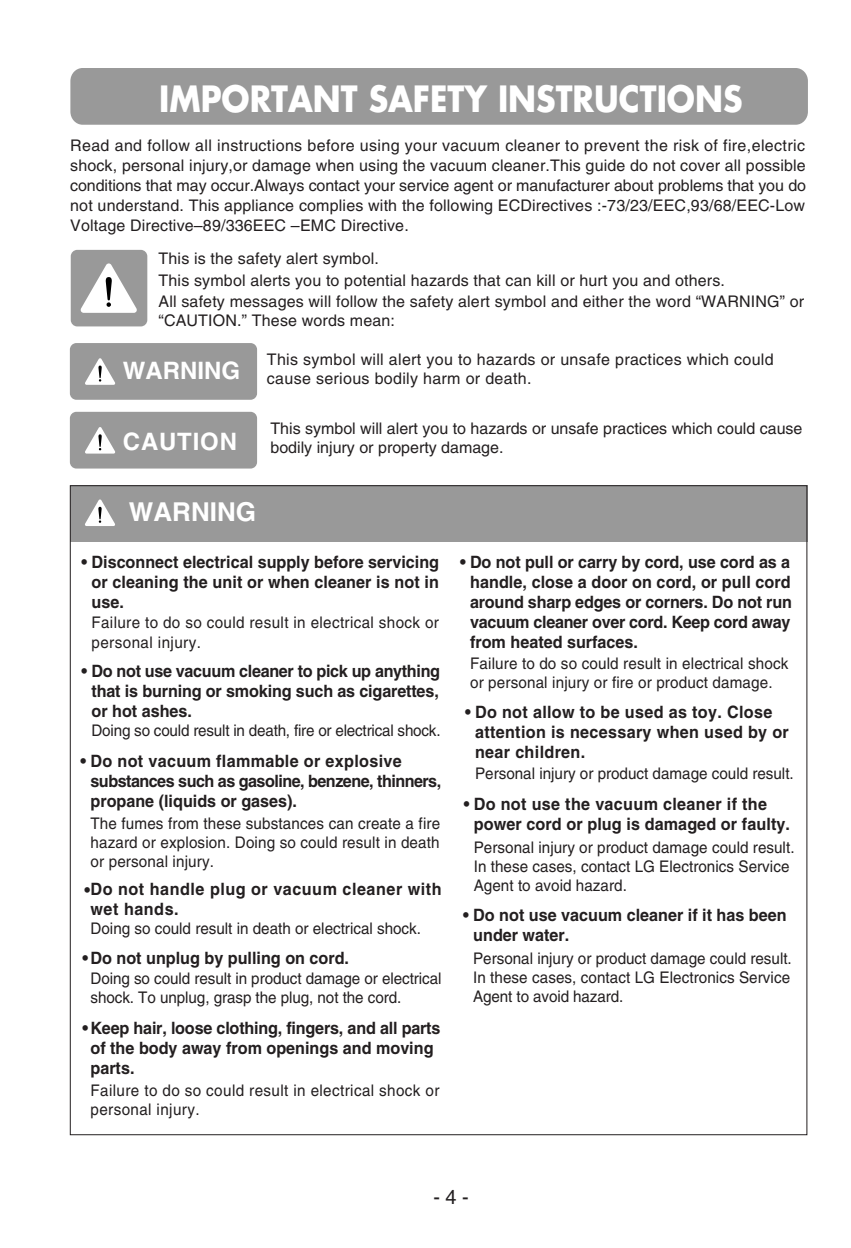
<style>
.page{position:relative;width:851px;height:1248px;background:#fff}
.page>*{position:absolute;margin:0;border:0;box-sizing:border-box;transform-origin:0 0}
.t1{font:700 35.2px "Futura";color:#fff;scale:.9 1}
.t2{font:700 26px "Helvetica";color:#fff}
.t3{font:700 24px "Helvetica";letter-spacing:.015em;color:#fff}
.t4{font:700 24px "Helvetica";letter-spacing:.035em;color:#fff}
.t5{font:20px "Helvetica";color:#231f20}
.t6{font:700 17px/20px "Helvetica";color:#231f20;scale:.95 1}
.t7{font:700 17px/20px "Helvetica";letter-spacing:.02em;color:#231f20;scale:.95 1}
.t8{font:700 17px/20px "Helvetica";letter-spacing:.03em;color:#231f20;scale:.95 1}
.t9{font:16px/20px "Helvetica";letter-spacing:.01em;color:#231f20}
.t10{font:16px/19px "Helvetica";letter-spacing:.01em;color:#231f20;scale:.95 1}
.t11{font:16px "Helvetica";letter-spacing:-.015em;color:#231f20;scale:.95 1}
</style>
<div class="page">
<div style="left:70px;top:68px;width:737px;height:57px;background:#999;border-radius:13px"></div>
<div style="left:71px;top:250px;width:76px;height:76px;background:#999;border-radius:6px"></div>
<svg style="left:80px;top:263px;width:57px;height:50px"></svg>
<div style="left:70px;top:343px;width:187px;height:57px;background:#999;border-radius:6px"></div>
<svg style="left:85px;top:358px;width:30px;height:27px"></svg>
<div style="left:70px;top:412px;width:187px;height:56px;background:#999;border-radius:6px"></div>
<svg style="left:85px;top:427px;width:30px;height:26px"></svg>
<div style="left:70px;top:485px;width:737px;height:57px;background:#999"></div>
<svg style="left:85px;top:499px;width:30px;height:27px"></svg>
<h1 class="t1" style="left:159px;top:85px;width:649px">IMPORTANT SAFETY INSTRUCTIONS</h1>
<p class="t9" style="left:70px;top:137px;width:737px;text-align:justify">Read and follow all instructions before using your vacuum cleaner to prevent the risk of fire,electric shock, personal injury,or damage when using the vacuum cleaner.This guide do not cover all possible conditions that may occur.Always contact your service agent or manufacturer about problems that you do not understand. This appliance complies with the following ECDirectives :-73/23/EEC,93/68/EEC-Low Voltage Directive–89/336EEC –EMC Directive.</p>
<p class="t9" style="left:158px;top:250px;width:647px;line-height:21.2px">This is the safety alert symbol.<br>This symbol alerts you to potential hazards that can kill or hurt you and others.<br>All safety messages will follow the safety alert symbol and either the word “WARNING” or</p>
<p class="t9" style="left:158px;top:312px;width:238px">“CAUTION.” These words mean:</p>
<h3 class="t3" style="left:123px;top:362px;width:119px">WARNING</h3>
<p class="t9" style="left:267px;top:352px;width:508px;line-height:19px">This symbol will alert you to hazards or unsafe practices which could cause serious bodily harm or death.</p>
<h3 class="t4" style="left:123px;top:432px;width:116px">CAUTION</h3>
<p class="t9" style="left:270px;top:420px;width:533px;line-height:19px">This symbol will alert you to hazards or unsafe practices which could cause bodily injury or property damage.</p>
<h2 class="t2" style="left:129px;top:502px;width:129px">WARNING</h2>
<p class="t6" style="left:91px;top:554px;width:367px;text-align:justify;text-indent:-10px">• Disconnect electrical supply before servicing or cleaning the unit or when cleaner is not in use.</p>
<p class="t10" style="left:91px;top:613px;width:367px;line-height:20px">Failure to do so could result in electrical shock or personal injury.</p>
<p class="t6" style="left:91px;top:663px;width:368px;text-align:justify;text-indent:-10px">• Do not use vacuum cleaner to pick up anything that is burning or smoking such as cigarettes, or hot ashes.</p>
<p class="t11" style="left:91px;top:724px;width:369px">Doing so could result in death, fire or electrical shock.</p>
<p class="t6" style="left:90px;top:752px;width:370px;text-indent:-10px">• Do not vacuum flammable or explosive substances such as gasoline, benzene, thinners, propane (liquids or gases).</p>
<p class="t10" style="left:90px;top:815px;width:369px;text-align:justify">The fumes from these substances can create a fire hazard or explosion. Doing so could result in death or personal injury.</p>
<p class="t8" style="left:90px;top:880px;width:371px;text-indent:-6px">• Do not handle plug or vacuum cleaner with wet hands.</p>
<p class="t10" style="left:90px;top:920px;width:349px">Doing so could result in death or electrical shock.</p>
<p class="t6" style="left:83px;top:950px;width:282px">•Do not unplug by pulling on cord.</p>
<p class="t10" style="left:90px;top:970px;width:371px">Doing so could result in product damage or electrical shock. To unplug, grasp the plug, not the cord.</p>
<p class="t6" style="left:90px;top:1039px;width:362px">of the body away from openings and moving parts.</p>
<p class="t10" style="left:90px;top:1082px;width:369px">Failure to do so could result in electrical shock or personal injury.</p>
<p class="t6" style="left:83px;top:1019px;width:378px">•Keep hair, loose clothing, fingers, and all parts</p>
<p class="t6" style="left:470px;top:553px;width:340px;text-align:justify;text-indent:-10px">• Do not pull or carry by cord, use cord as a handle, close a door on cord, or pull cord around sharp edges or corners. Do not run vacuum cleaner over cord. Keep cord away from heated surfaces.</p>
<p class="t10" style="left:470px;top:655px;width:336px">Failure to do so could result in electrical shock or personal injury or fire or product damage.</p>
<p class="t7" style="left:475px;top:703px;width:332px;text-indent:-10px">• Do not allow to be used as toy. Close attention is necessary when used by or near children.</p>
<p class="t10" style="left:475px;top:765px;width:337px">Personal injury or product damage could result.</p>
<p class="t6" style="left:473px;top:795px;width:334px;text-indent:-10px">• Do not use the vacuum cleaner if the power cord or plug is damaged or faulty.</p>
<p class="t10" style="left:473px;top:838px;width:339px">Personal injury or product damage could result.<br>In these cases, contact LG Electronics Service<br>Agent to avoid hazard.</p>
<p class="t6" style="left:473px;top:907px;width:331px;text-indent:-10px">• Do not use vacuum cleaner if it has been under water.</p>
<p class="t10" style="left:473px;top:950px;width:337px;text-align:justify">Personal injury or product damage could result.<br>In these cases, contact LG Electronics Service Agent to avoid hazard.</p>
<p class="t5" style="left:433px;top:1183px;width:37px">- 4 -</p>
</div>
